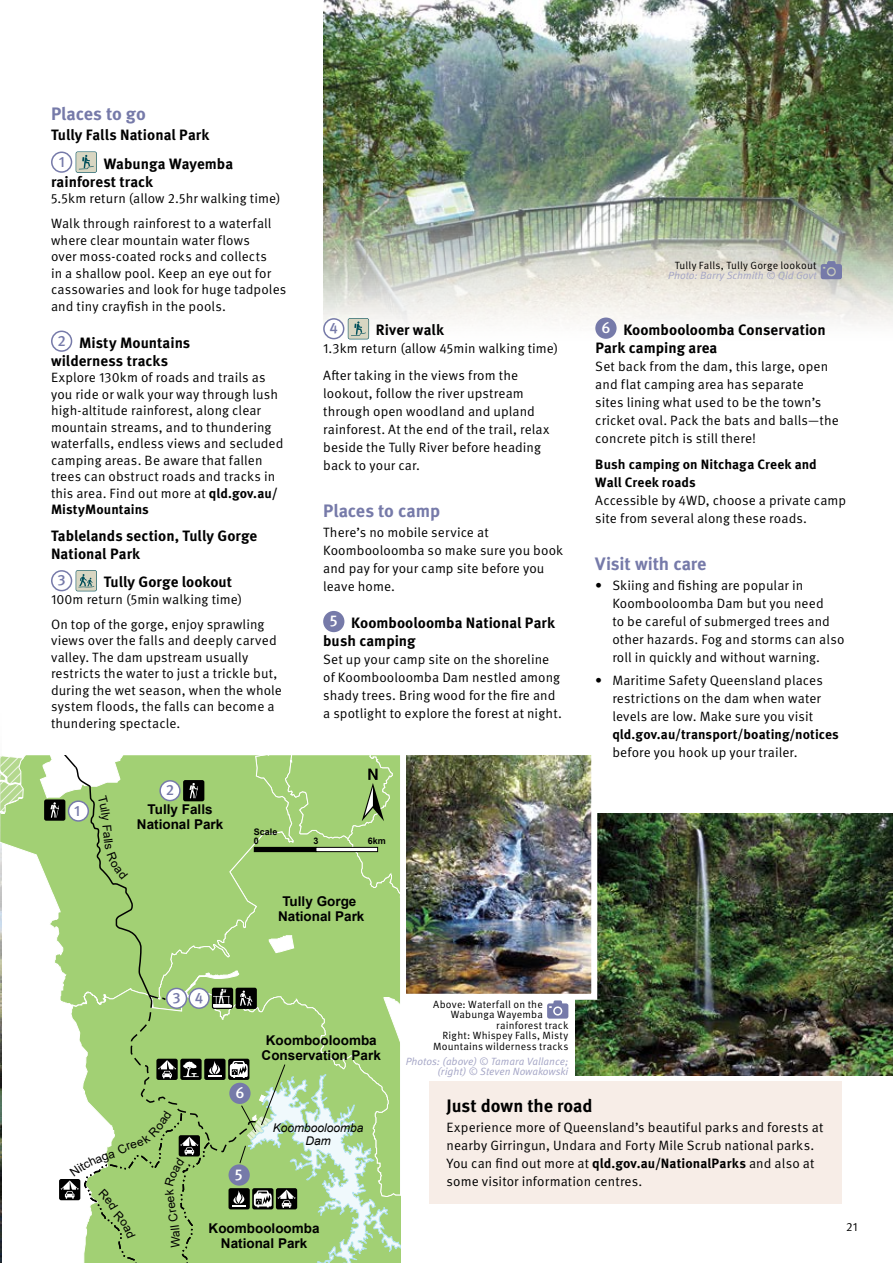
<style>
.page{position:relative;width:893px;height:1263px;background:#fff}
.page>*{position:absolute;margin:0;border:0;box-sizing:border-box;transform-origin:0 0}
.t1{font:700 18px "Meta Pro";letter-spacing:-.01em;color:#767aa9}
.t2{font:700 18px "Meta Pro";letter-spacing:-.005em;color:#000}
.t3{font:500 15.75px "Meta Pro";color:#fff}
.t4{font:700 15px/18px "Meta Pro";color:#000}
.t5{font:500 15px "Meta Pro";color:#767aa9}
.t6{font:13.5px/18px "Meta Pro Norm";letter-spacing:.005em;color:#000}
.t7{font:700 13.5px/15px "Arial";color:#000;text-align:center}
.t8{font:700 13.5px/18px "Meta Pro";letter-spacing:.005em;color:#000}
.t9{font:italic 12px/13.5px "Arial";color:#000;text-align:center}
.t10{font:12px "Meta Pro Norm";color:#000}
.t11{font:10.5px "Meta Pro Norm";letter-spacing:.015em;color:#000}
.t12{font:10.5px/10.5px "Meta Pro Norm Ita";color:#a3a4c5;text-align:right}
.t13{font:700 9px/9px "Arial";color:#000}
.s1{font-weight:500;color:#767aa9}
.s2{font-family:"Meta Pro";font-weight:700}
.s3{font-weight:500;font-size:15.75px;color:#fff}
</style>
<div class="page">
<img style="left:575px;top:814px;width:318px;height:261px">
<img style="left:407px;top:756px;width:183px;height:237px">
<div style="left:400px;top:749px;width:197px;height:251px;border:6px solid #fff"></div>
<img style="left:323px;top:0;width:570px;height:340px">
<div style="left:51px;top:152px;width:21px;height:21px;border:2px solid #767aa9;border-radius:50%"></div>
<div style="left:76px;top:152px;width:21px;height:21px;background:#558689;border-radius:2px"></div>
<div style="left:76px;top:152px;width:20px;height:20px;background:#d8d6c2;border-radius:2px"></div>
<svg style="left:79px;top:155px;width:15px;height:14px"></svg>
<div style="left:51px;top:331px;width:21px;height:21px;border:2px solid #767aa9;border-radius:50%"></div>
<div style="left:51px;top:570px;width:21px;height:21px;border:2px solid #767aa9;border-radius:50%"></div>
<div style="left:76px;top:570px;width:21px;height:21px;background:#568789;border-radius:2px"></div>
<div style="left:76px;top:571px;width:20px;height:20px;background:#d8d6c2;border-radius:2px"></div>
<svg style="left:78px;top:574px;width:16px;height:13px"></svg>
<div style="left:429px;top:1081px;width:413px;height:122px;background:#f7ede7"></div>
<div style="left:595px;top:318px;width:22px;height:21px;background:#767aa9;border-radius:50%"></div>
<svg style="left:547px;top:1000px;width:21px;height:18px"></svg>
<div style="left:324px;top:319px;width:20px;height:20px;background:#fff;border-radius:50%"></div>
<div style="left:323px;top:318px;width:21px;height:21px;border:2px solid #767aa9;border-radius:50%"></div>
<svg style="left:348px;top:318px;width:21px;height:21px"></svg>
<div style="left:348px;top:319px;width:20px;height:20px;background:#d8d6c2;border-radius:2px"></div>
<svg style="left:351px;top:321px;width:15px;height:15px"></svg>
<div style="left:323px;top:611px;width:21px;height:21px;background:#767aa9;border-radius:50%"></div>
<svg style="left:821px;top:261px;width:21px;height:18px"></svg>
<svg style="left:0;top:755px;width:400px;height:508px"></svg>
<h1 class="t1" style="left:51px;top:100px;width:96px">Places to go</h1>
<p class="t4" style="left:51px;top:125px;width:160px">Tully Falls National Park</p>
<p class="t5" style="left:59px;top:150px;width:7px">1</p>
<p class="t4" style="left:51px;top:153px;width:184px;text-indent:53px">Wabunga Wayemba rainforest track</p>
<p class="t6" style="left:51px;top:185px;width:231px;line-height:25px">5.5km return (allow 2.5hr walking time)<br>Walk through rainforest to a waterfall</p>
<p class="t6" style="left:51px;top:231px;width:237px;line-height:16.5px">where clear mountain water flows<br>over moss-coated rocks and collects<br>in a shallow pool. Keep an eye out for cassowaries and look for huge tadpoles and tiny crayfish in the pools.</p>
<p class="t4" style="left:51px;top:332px;width:141px;text-indent:6px"><span class="s1">2</span> Misty Mountains wilderness tracks</p>
<p class="t6" style="left:51px;top:368px;width:234px;line-height:16.5px">Explore 130km of roads and trails as you ride or walk your way through lush high-altitude rainforest, along clear mountain streams, and to thundering waterfalls, endless views and secluded camping areas. Be aware that fallen trees can obstruct roads and tracks in this area. Find out more at <span class="s2">qld.gov.au/</span></p>
<p class="t8" style="left:51px;top:499px;width:99px">MistyMountains</p>
<p class="t4" style="left:51px;top:525px;width:208px">Tablelands section, Tully Gorge<br>National Park</p>
<p class="t5" style="left:58px;top:568px;width:10px">3</p>
<p class="t4" style="left:104px;top:572px;width:130px">Tully Gorge lookout</p>
<p class="t6" style="left:51px;top:585px;width:215px;line-height:25px">100m return (5min walking time)<br>On top of the gorge, enjoy sprawling</p>
<p class="t6" style="left:51px;top:631px;width:232px;line-height:16.5px">views over the falls and deeply carved valley. The dam upstream usually restricts the water to just a trickle but, during the wet season, when the whole system floods, the falls can become a thundering spectacle.</p>
<p class="t7" style="left:90px;top:687px;width:88px">Tully<br>Gorge<br>National Park</p>
<p class="t5" style="left:74px;top:799px;width:7px">1</p>
<p class="t5" style="left:166px;top:779px;width:10px">2</p>
<p class="t7" style="left:137px;top:801px;width:88px">Tully Falls<br>National Park</p>
<p class="t13" style="left:254px;top:828px;width:25px">Scale<br>0</p>
<p class="t5" style="left:330px;top:316px;width:10px">4</p>
<p class="t4" style="left:376px;top:320px;width:70px">River walk</p>
<p class="t6" style="left:323px;top:334px;width:237px;line-height:26.5px">1.3km return (allow 45min walking time)<br>After taking in the views from the</p>
<p class="t6" style="left:323px;top:383px;width:228px">lookout, follow the river upstream through open woodland and upland rainforest. At the end of the trail, relax beside the Tully River before heading back to your car.</p>
<h1 class="t1" style="left:323px;top:496px;width:118px">Places to camp</h1>
<p class="t6" style="left:323px;top:522px;width:242px">There’s no mobile service at<br>Koombooloomba so make sure you book and pay for your camp site before you leave home.</p>
<p class="t4" style="left:323px;top:613px;width:233px;text-indent:7px"><span class="s3">5</span> Koombooloomba National Park bush camping</p>
<p class="t6" style="left:323px;top:649px;width:240px">Set up your camp site on the shoreline of Koombooloomba Dam nestled among shady trees. Bring wood for the fire and a spotlight to explore the forest at night.</p>
<p class="t13" style="left:313px;top:837px;width:7px">3</p>
<p class="t13" style="left:368px;top:837px;width:20px">6km</p>
<p class="t7" style="left:278px;top:893px;width:88px">Tully Gorge<br>National Park</p>
<p class="t11" style="left:675px;top:257px;width:143px">Tully Falls, Tully Gorge lookout</p>
<p class="t12" style="left:668px;top:270px;width:150px">Photo: Barry Schmith © Qld Govt</p>
<p class="t4" style="left:595px;top:319px;width:232px;text-indent:6px"><span class="s3">6</span> Koombooloomba Conservation<br>Park camping area</p>
<p class="t6" style="left:595px;top:356px;width:245px">Set back from the dam, this large, open and flat camping area has separate<br>sites lining what used to be the town’s cricket oval. Pack the bats and balls—the concrete pitch is still there!</p>
<p class="t8" style="left:595px;top:454px;width:223px">Bush camping on Nitchaga Creek and<br>Wall Creek roads</p>
<p class="t6" style="left:595px;top:490px;width:252px">Accessible by 4WD, choose a private camp site from several along these roads.</p>
<h1 class="t1" style="left:595px;top:550px;width:113px">Visit with care</h1>
<p class="t6" style="left:612px;top:576px;width:234px;text-indent:-17px">• Skiing and fishing are popular in Koombooloomba Dam but you need<br>to be careful of submerged trees and other hazards. Fog and storms can also roll in quickly and without warning.</p>
<p class="t6" style="left:612px;top:670px;width:212px;text-indent:-17px">• Maritime Safety Queensland places restrictions on the dam when water levels are low. Make sure you visit</p>
<p class="t8" style="left:612px;top:724px;width:228px">qld.gov.au/transport/boating/notices</p>
<p class="t6" style="left:612px;top:742px;width:187px">before you hook up your trailer.</p>
<p class="t5" style="left:172px;top:986px;width:32px">3 4</p>
<p class="t7" style="left:262px;top:1033px;width:121px">Koombooloomba<br>Conservation Park</p>
<p class="t11" style="left:433px;top:996px;width:111px">Above: Waterfall on the</p>
<p class="t11" style="left:451px;top:1007px;width:94px">Wabunga Wayemba</p>
<p class="t11" style="left:496px;top:1017px;width:74px">rainforest track</p>
<p class="t11" style="left:442px;top:1028px;width:127px">Right: Whispey Falls, Misty</p>
<p class="t11" style="left:433px;top:1038px;width:137px">Mountains wilderness tracks</p>
<p class="t12" style="left:406px;top:1055px;width:164px">Photos: (above) © Tamara Vallance; (right) © Steven Nowakowski</p>
<p class="t3" style="left:236px;top:1081px;width:11px">6</p>
<p class="t3" style="left:235px;top:1162px;width:9px">5</p>
<p class="t9" style="left:273px;top:1121px;width:92px">Koombooloomba<br>Dam</p>
<p class="t7" style="left:209px;top:1221px;width:112px">Koombooloomba<br>National Park</p>
<h1 class="t2" style="left:446px;top:1091px;width:147px">Just down the road</h1>
<p class="t6" style="left:446px;top:1117px;width:378px">Experience more of Queensland’s beautiful parks and forests at nearby Girringun, Undara and Forty Mile Scrub national parks.<br>You can find out more at <span class="s2">qld.gov.au/NationalParks</span> and also at some visitor information centres.</p>
<p class="t10" style="left:846px;top:1218px;width:13px">21</p>
</div>
